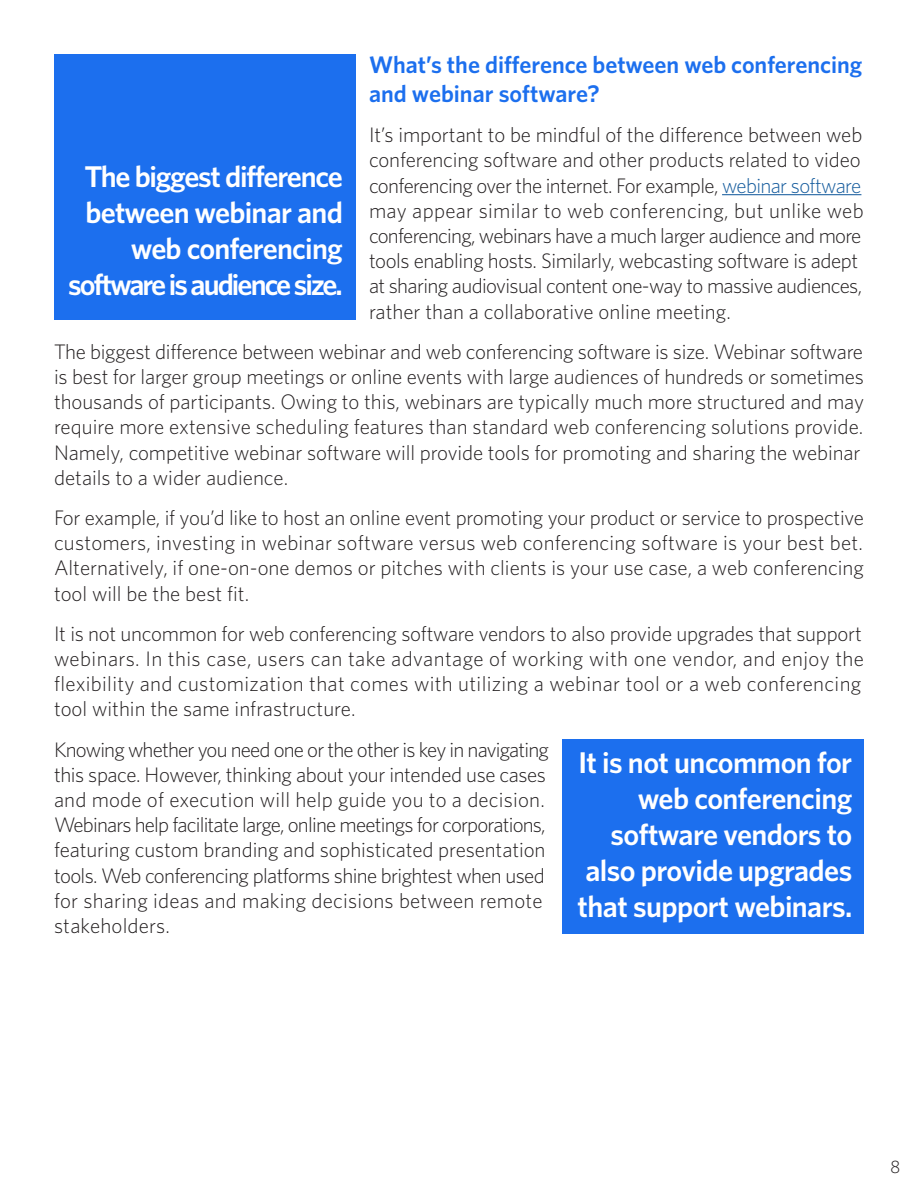
<style>
.page{position:relative;width:918px;height:1188px;background:#fff}
.page>*{position:absolute;margin:0;border:0;box-sizing:border-box;transform-origin:0 0}
.t1{font:600 30px/36px "Whitney";letter-spacing:-.025em;color:#fff;text-align:right}
.t2{font:600 24px/28.8px "Whitney";color:#1c6fee}
.Paragraph_Style_1{font:300 21px/25.2px "Whitney";letter-spacing:-.005em;color:#231f20}
.t3{font:300 18px "Whitney";color:#231f20}
.s1{color:#175d9e}
</style>
<div class="page">
<hr style="left:722px;top:194px;width:139px;height:1px;background:#175d9e">
<div style="left:54px;top:54px;width:302px;height:266px;background:#1c6fee"></div>
<div style="left:562px;top:739px;width:302px;height:194px;background:#1c6fee"></div>
<p class="t2" style="left:369px;top:50px;width:495px">What’s the difference between web conferencing and webinar software?</p>
<p class="Paragraph_Style_1" style="left:369px;top:122px;width:496px">It’s important to be mindful of the difference between web conferencing software and other products related to video conferencing over the internet. For example, <span class="s1">webinar software </span>may appear similar to web conferencing, but unlike web conferencing, webinars have a much larger audience and more tools enabling hosts. Similarly, webcasting software is adept at sharing audiovisual content one-way to massive audiences, rather than a collaborative online meeting.</p>
<p class="Paragraph_Style_1" style="left:54px;top:338px;width:812px">The biggest difference between webinar and web conferencing software is size. Webinar software is best for larger group meetings or online events with large audiences of hundreds or sometimes thousands of participants. Owing to this, webinars are typically much more structured and may require more extensive scheduling features than standard web conferencing solutions provide.<br>Namely, competitive webinar software will provide tools for promoting and sharing the webinar details to a wider audience.</p>
<p class="Paragraph_Style_1" style="left:54px;top:504px;width:812px;text-align:justify">For example, if you’d like to host an online event promoting your product or service to prospective customers, investing in webinar software versus web conferencing software is your best bet.<br>Alternatively, if one-on-one demos or pitches with clients is your use case, a web conferencing tool will be the best fit.</p>
<p class="Paragraph_Style_1" style="left:54px;top:620px;width:812px">It is not uncommon for web conferencing software vendors to also provide upgrades that support webinars. In this case, users can take advantage of working with one vendor, and enjoy the flexibility and customization that comes with utilizing a webinar tool or a web conferencing tool within the same infrastructure.</p>
<p class="Paragraph_Style_1" style="left:54px;top:736px;width:497px">Knowing whether you need one or the other is key in navigating this space. However, thinking about your intended use cases and mode of execution will help guide you to a decision.<br>Webinars help facilitate large, online meetings for corporations, featuring custom branding and sophisticated presentation tools. Web conferencing platforms shine brightest when used for sharing ideas and making decisions between remote stakeholders.</p>
<p class="t1" style="left:68px;top:158px;width:276px">The biggest difference between webinar and web conferencing software is audience size.</p>
<p class="t1" style="left:578px;top:744px;width:276px">It is not uncommon for web conferencing software vendors to also provide upgrades that support webinars.</p>
<p class="t3" style="left:890px;top:1155px;width:12px">8</p>
</div>
